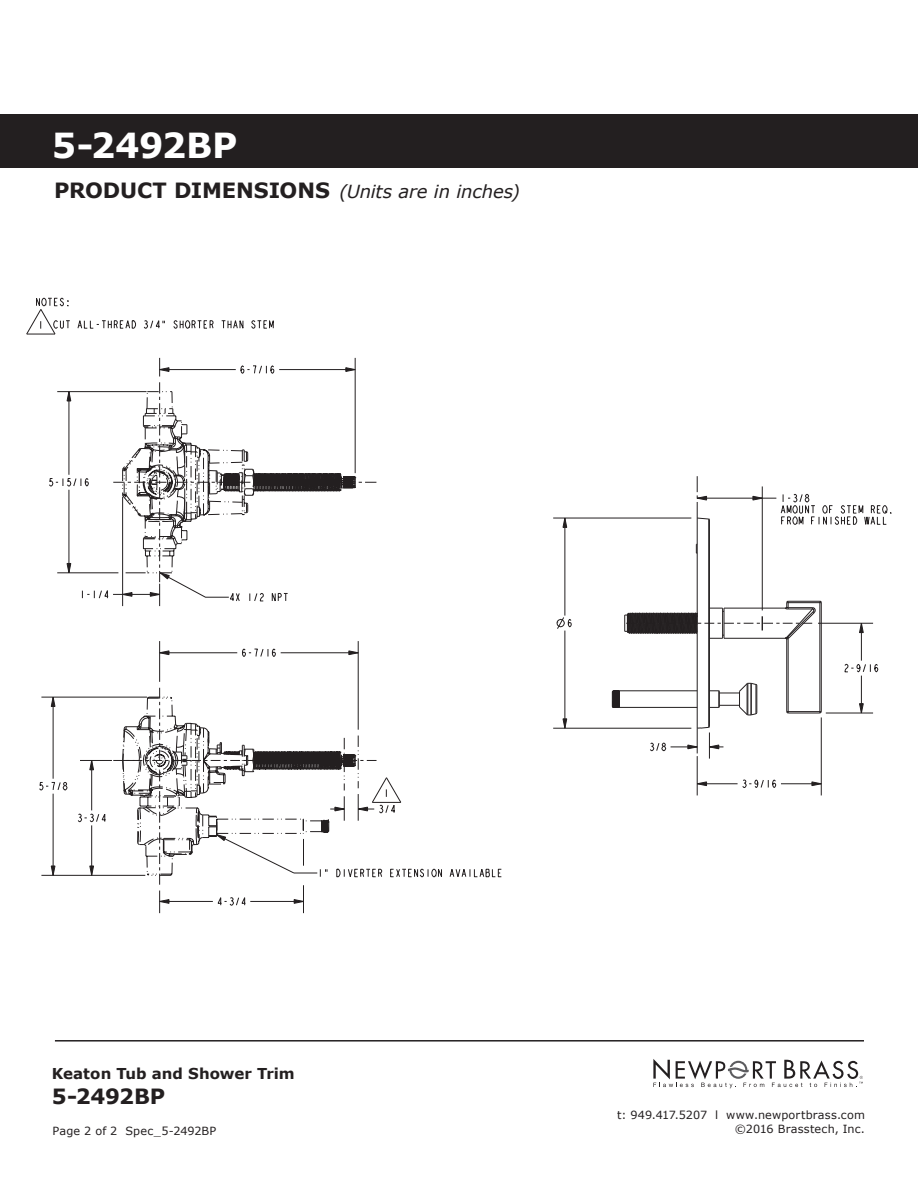
<style>
.page{position:relative;width:918px;height:1188px;background:#fff}
.page>*{position:absolute;margin:0;border:0;box-sizing:border-box;transform-origin:0 0}
.t1{font:700 34.5px "Verdana";letter-spacing:-.01em;color:#fff}
.t2{font:700 21px "Verdana";letter-spacing:-.005em;color:#231f20}
.t3{font:italic 18px "Verdana";letter-spacing:-.01em;color:#231f20}
.t4{font:700 15px "Verdana";color:#231f20}
.t5{font:11.25px/13.5px "Verdana";letter-spacing:.015em;color:#231f20;text-align:right}
.s1{font-weight:700;font-style:normal;font-size:21px}
</style>
<div class="page">
<svg style="left:653px;top:1059px;width:210px;height:29px"></svg>
<hr style="left:55px;top:1040px;width:809px;height:2px;background:#231f20">
<div style="left:0;top:114px;width:918px;height:54px;background:#231f20"></div>
<svg style="left:780px;top:493px;width:112px;height:32px"></svg>
<svg style="left:752px;top:496px;width:10px;height:5px"></svg>
<svg style="left:742px;top:779px;width:35px;height:9px"></svg>
<svg style="left:698px;top:781px;width:9px;height:5px"></svg>
<svg style="left:811px;top:781px;width:10px;height:5px"></svg>
<svg style="left:844px;top:663px;width:35px;height:10px"></svg>
<svg style="left:859px;top:624px;width:5px;height:9px"></svg>
<svg style="left:859px;top:703px;width:5px;height:10px"></svg>
<svg style="left:556px;top:617px;width:16px;height:12px"></svg>
<svg style="left:562px;top:517px;width:5px;height:11px"></svg>
<svg style="left:562px;top:718px;width:5px;height:10px"></svg>
<svg style="left:77px;top:320px;width:59px;height:9px"></svg>
<svg style="left:143px;top:320px;width:22px;height:9px"></svg>
<svg style="left:173px;top:320px;width:41px;height:9px"></svg>
<svg style="left:222px;top:320px;width:22px;height:9px"></svg>
<svg style="left:251px;top:320px;width:23px;height:9px"></svg>
<svg style="left:449px;top:868px;width:53px;height:10px"></svg>
<hr style="left:787px;top:711px;width:34px;height:1px;background:#231f20">
<hr style="left:708px;top:519px;width:1px;height:208px;background:#231f20">
<hr style="left:788px;top:638px;width:1px;height:75px;background:#231f20">
<hr style="left:820px;top:601px;width:1px;height:112px;background:#231f20">
<hr style="left:781px;top:784px;width:40px;height:1px;background:#231f20">
<hr style="left:697px;top:784px;width:41px;height:1px;background:#231f20">
<hr style="left:565px;top:518px;width:1px;height:98px;background:#231f20">
<hr style="left:565px;top:631px;width:1px;height:97px;background:#231f20">
<hr style="left:553px;top:728px;width:138px;height:1px;background:#231f20">
<hr style="left:826px;top:713px;width:47px;height:1px;background:#231f20">
<hr style="left:818px;top:623px;width:55px;height:1px;background:#231f20">
<hr style="left:697px;top:756px;width:1px;height:39px;background:#231f20">
<hr style="left:762px;top:486px;width:1px;height:124px;background:#231f20">
<hr style="left:553px;top:518px;width:138px;height:1px;background:#231f20">
<hr style="left:697px;top:498px;width:79px;height:1px;background:#231f20">
<hr style="left:821px;top:717px;width:1px;height:78px;background:#231f20">
<hr style="left:861px;top:623px;width:1px;height:38px;background:#231f20">
<hr style="left:861px;top:676px;width:1px;height:37px;background:#231f20">
<svg style="left:26px;top:297px;width:44px;height:38px"></svg>
<hr style="left:788px;top:713px;width:32px;height:1px;background:#231f20">
<hr style="left:619px;top:707px;width:78px;height:1px;background:#231f20">
<hr style="left:619px;top:691px;width:78px;height:1px;background:#231f20">
<hr style="left:697px;top:518px;width:1px;height:210px;background:#231f20">
<hr style="left:709px;top:520px;width:1px;height:207px;background:#231f20">
<hr style="left:786px;top:639px;width:1px;height:73px;background:#231f20">
<hr style="left:821px;top:603px;width:1px;height:109px;background:#231f20">
<svg style="left:697px;top:476px;width:13px;height:44px"></svg>
<svg style="left:710px;top:683px;width:48px;height:33px"></svg>
<svg style="left:612px;top:690px;width:8px;height:18px"></svg>
<svg style="left:649px;top:726px;width:74px;height:33px"></svg>
<svg style="left:624px;top:601px;width:198px;height:39px"></svg>
<svg style="left:39px;top:358px;width:403px;height:555px"></svg>
<h1 class="t1" style="left:52px;top:124px;width:187px">5-2492BP</h1>
<h3 class="t3" style="left:54px;top:180px;width:467px"><span class="s1">PRODUCT DIMENSIONS</span> (Units are in inches)</h3>
<h3 class="t4" style="left:52px;top:1064px;width:244px">Keaton Tub and Shower Trim</h3>
<h2 class="t2" style="left:52px;top:1083px;width:115px">5-2492BP</h2>
<p class="t5" style="left:53px;top:1124px;width:165px">Page 2 of 2 Spec_5-2492BP</p>
<p class="t5" style="left:617px;top:1108px;width:249px">t: 949.417.5207 l www.newportbrass.com ©2016 Brasstech, Inc.</p>
</div>
